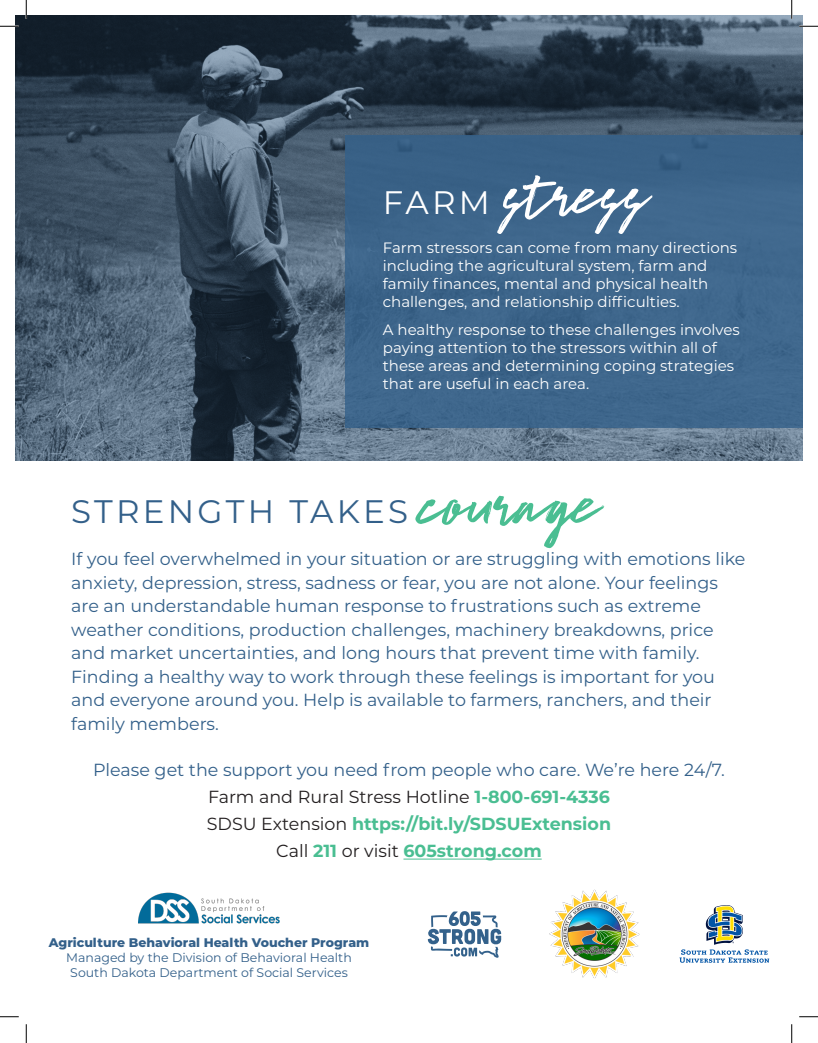
<style>
.page{position:relative;width:818px;height:1043px;background:#fff}
.page>*{position:absolute;margin:0;border:0;box-sizing:border-box;transform-origin:0 0}
.t1{font:82.5px "Brat";color:#4abe92}
.t2{font:82.5px "Brat";color:#fff}
.t3{font:32.5px "Montserrat";letter-spacing:.1em;color:#33608a}
.t4{font:32.5px "Montserrat";color:#fff}
.t5{font:17.5px/23.5px "Montserrat";color:#33608a}
.t6{font:700 17.5px "Montserrat";color:#4abe92}
.t7{font:17.5px "Montserrat";color:#231f20}
.t8{font:15px/18px "Montserrat";color:#fff}
.t9{font:12.5px "Montserrat";color:#33608a}
.t10{font:800 12.5px "Montserrat";color:#33608a}
.s1{font-weight:700;color:#4abe92}
.s2{font-weight:400;color:#231f20}
</style>
<div class="page">
<img style="left:15px;top:15px;width:787px;height:445px">
<div style="left:346px;top:135px;width:456px;height:293px;background:#3e668b"></div>
<hr style="left:403px;top:858px;width:138px;height:1px;background:#4abe92">
<svg style="left:428px;top:911px;width:73px;height:46px"></svg>
<img style="left:550px;top:889px;width:89px;height:89px">
<svg style="left:679px;top:905px;width:90px;height:57px"></svg>
<img style="left:139px;top:892px;width:140px;height:32px">
<svg style="left:0;top:25px;width:19px;height:2px"></svg>
<svg style="left:799px;top:25px;width:19px;height:2px"></svg>
<svg style="left:0;top:1016px;width:19px;height:1px"></svg>
<svg style="left:799px;top:1016px;width:19px;height:1px"></svg>
<svg style="left:25px;top:0;width:2px;height:19px"></svg>
<svg style="left:25px;top:1024px;width:2px;height:18px"></svg>
<svg style="left:790px;top:0;width:2px;height:19px"></svg>
<svg style="left:791px;top:1024px;width:1px;height:18px"></svg>
<p class="t2" style="left:505px;top:150px;width:146px">stress</p>
<p class="t8" style="left:383px;top:238px;width:356px">Farm stressors can come from many directions including the agricultural system, farm and family finances, mental and physical health challenges, and relationship difficulties.</p>
<p class="t8" style="left:383px;top:320px;width:358px">A healthy response to these challenges involves paying attention to the stressors within all of these areas and determining coping strategies that are useful in each area.</p>
<p class="t4" style="left:383px;top:180px;width:109px">FARM</p>
<p class="t3" style="left:71px;top:489px;width:338px">STRENGTH TAKES</p>
<p class="t1" style="left:423px;top:460px;width:180px">courage</p>
<p class="t5" style="left:71px;top:546px;width:675px">If you feel overwhelmed in your situation or are struggling with emotions like anxiety, depression, stress, sadness or fear, you are not alone. Your feelings are an understandable human response to frustrations such as extreme weather conditions, production challenges, machinery breakdowns, price and market uncertainties, and long hours that prevent time with family.<br>Finding a healthy way to work through these feelings is important for you and everyone around you. Help is available to farmers, ranchers, and their family members.</p>
<p class="t5" style="left:93px;top:757px;width:633px">Please get the support you need from people who care. We’re here 24/7.</p>
<p class="t7" style="left:208px;top:785px;width:403px">Farm and Rural Stress Hotline <span class="s1">1-800-691-4336</span></p>
<p class="t6" style="left:207px;top:811px;width:406px"><span class="s2">SDSU Extension</span> https://bit.ly/SDSUExtension</p>
<p class="t6" style="left:276px;top:838px;width:267px"><span class="s2">Call</span> 211 <span class="s2">or visit</span> 605strong.com</p>
<p class="t10" style="left:49px;top:933px;width:322px">Agriculture Behavioral Health Voucher Program</p>
<p class="t9" style="left:66px;top:948px;width:287px">Managed by the Division of Behavioral Health</p>
<p class="t9" style="left:70px;top:963px;width:279px">South Dakota Department of Social Services</p>
</div>
